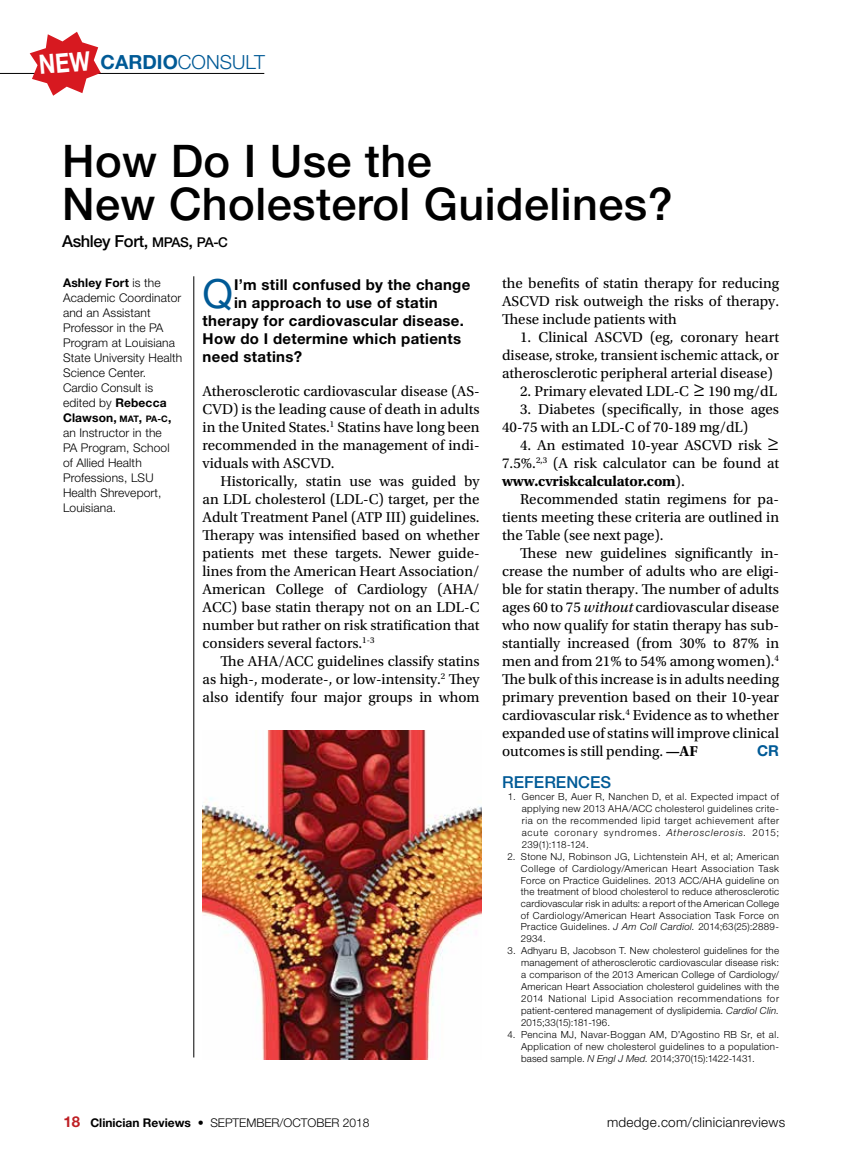
<style>
.page{position:relative;width:851px;height:1161px;background:#fff}
.page>*{position:absolute;margin:0;border:0;box-sizing:border-box;transform-origin:0 0}
.t1{font:500 45px/43.5px "Helvetica Neue LT Std";letter-spacing:.01em;color:#000}
.t2{font:40.2px "Helvetica Neue LT Std";color:#005a96}
.t3{font:300 19.5px "Helvetica Neue LT Std";color:#005a96}
.t4{font:500 16.5px "Helvetica Neue LT Std";letter-spacing:-.025em;color:#000}
.t5{font:500 16.5px "Helvetica Neue LT Std";color:#005a96}
.t6{font:15px/18px "Utopia Std";color:#000;text-align:justify}
.t7{font:700 15px "Helvetica Neue LT Std";letter-spacing:.02em;color:#000}
.t8{font:700 15px "Helvetica Neue LT Std";color:#005a96}
.t9{font:300 13.5px "Helvetica Neue LT Std";letter-spacing:.02em;color:#000}
.t10{font:300 12px/15px "Helvetica Neue LT Std";letter-spacing:.01em;color:#000}
.t11{font:300 9.75px/12px "Helvetica Neue LT Std";letter-spacing:.025em;color:#000;text-align:justify}
.s1{font-weight:700}
.s2{font-size:13.5px}
.s3{font-weight:700;font-size:9px}
.s4{font-size:21px}
.s5{font-style:italic}
.s6{font-weight:700;font-size:15px;color:#be1f24}
</style>
<div class="page">
<hr style="left:0;top:73px;width:264px;height:1px;background:#000">
<hr style="left:193px;top:276px;width:1px;height:782px;background:#000">
<img style="left:202px;top:730px;width:279px;height:329px">
<svg style="left:30px;top:32px;width:71px;height:64px"></svg>
<h3 class="t3" style="left:101px;top:51px;width:166px"><span class="s1">CARDIO</span>CONSULT</h3>
<h1 class="t1" style="left:62px;top:138px;width:612px">How Do I Use the<br>New Cholesterol Guidelines?</h1>
<p class="t4" style="left:62px;top:231px;width:167px">Ashley Fort, <span class="s2">MPAS</span>, <span class="s2">PA-C</span></p>
<p class="t10" style="left:63px;top:275px;width:121px"><span class="s1">Ashley Fort</span> is the<br>Academic Coordinator and an Assistant<br>Professor in the PA<br>Program at Louisiana<br>State University Health<br>Science Center.<br>Cardio Consult is edited by <span class="s1">Rebecca<br>Clawson,</span> <span class="s3">MAT</span><span class="s1">,</span> <span class="s3">PA-C</span><span class="s1">, </span>an Instructor in the<br>PA Program, School of Allied Health<br>Professions, LSU<br>Health Shreveport,<br>Louisiana.</p>
<h2 class="t2" style="left:202px;top:270px;width:32px">Q</h2>
<p class="t7" style="left:234px;top:276px;width:238px">I’m still confused by the change</p>
<p class="t7" style="left:234px;top:294px;width:205px">in approach to use of statin</p>
<p class="t7" style="left:202px;top:312px;width:263px">therapy for cardiovascular disease.</p>
<p class="t7" style="left:202px;top:330px;width:260px">How do I determine which patients</p>
<p class="t7" style="left:202px;top:348px;width:101px">need statins?</p>
<p class="t6" style="left:202px;top:382px;width:278px">Atherosclerotic cardiovascular disease (AS-CVD) is the leading cause of death in adults in the United States.<sup>1</sup> Statins have long been recommended in the management of indi&shy;viduals with ASCVD.</p>
<p class="t6" style="left:202px;top:472px;width:278px;text-indent:18px">Historically, statin use was guided by an LDL cholesterol (LDL-C) target, per the Adult Treatment Panel (ATP III) guidelines.<br>Therapy was intensified based on whether patients met these targets. Newer guide&shy;lines from the American Heart Association/ American College of Cardiology (AHA/ ACC) base statin therapy not on an LDL-C number but rather on risk stratification that considers several factors.<sup>1-3</sup></p>
<p class="t6" style="left:202px;top:652px;width:278px;text-indent:18px">The AHA/ACC guidelines classify statins as high-, moderate-, or low-intensity.<sup>2</sup> They also identify four major groups in whom</p>
<p class="t6" style="left:502px;top:274px;width:278px">the benefits of statin therapy for reducing ASCVD risk outweigh the risks of therapy.<br>These include patients with</p>
<p class="t6" style="left:502px;top:328px;width:278px;text-indent:18px">1. Clinical ASCVD (eg, coronary heart disease, stroke, transient ischemic attack, or atherosclerotic peripheral arterial disease)</p>
<p class="t6" style="left:520px;top:382px;width:258px">2. Primary elevated LDL-C <span class="s4">≥</span> 190 mg/dL</p>
<p class="t6" style="left:502px;top:400px;width:278px;text-indent:18px">3. Diabetes (specifically, in those ages<br>40-75 with an LDL-C of 70-189 mg/dL)</p>
<p class="t6" style="left:502px;top:436px;width:278px;text-indent:18px">4. An estimated 10-year ASCVD risk <span class="s4">≥ </span>7.5%.<sup>2,3</sup> (A risk calculator can be found at <span class="s1">www.cvriskcalculator.com</span>).</p>
<p class="t6" style="left:502px;top:490px;width:278px;text-indent:18px">Recommended statin regimens for pa&shy;tients meeting these criteria are outlined in the Table (see next page).</p>
<p class="t6" style="left:502px;top:544px;width:278px;text-indent:18px">These new guidelines significantly in&shy;crease the number of adults who are eligi&shy;ble for statin therapy. The number of adults ages 60 to 75 <span class="s5">without</span> cardiovascular disease who now qualify for statin therapy has sub&shy;stantially increased (from 30% to 87% in men and from 21% to 54% among women).<sup>4<br></sup>The bulk of this increase is in adults needing primary prevention based on their 10-year cardiovascular risk.<sup>4</sup> Evidence as to whether expanded use of statins will improve clinical outcomes is still pending. <span class="s1">—AF</span></p>
<p class="t8" style="left:757px;top:741px;width:23px">CR</p>
<p class="t5" style="left:502px;top:773px;width:111px">REFERENCES</p>
<p class="t11" style="left:521px;top:791px;width:259px;text-indent:-14px">1. Gencer B, Auer R, Nanchen D, et al. Expected impact of applying new 2013 AHA/ACC cholesterol guidelines crite&shy;ria on the recommended lipid target achievement after acute coronary syndromes. <span class="s5">Atherosclerosis.</span> 2015; 239(1):118-124.</p>
<p class="t11" style="left:521px;top:851px;width:260px;text-indent:-13px">2. Stone NJ, Robinson JG, Lichtenstein AH, et al; American College of Cardiology/American Heart Association Task Force on Practice Guidelines. 2013 ACC/AHA guideline on the treatment of blood cholesterol to reduce atherosclerotic cardiovascular risk in adults: a report of the American College of Cardiology/American Heart Association Task Force on Practice Guidelines. <span class="s5">J Am Coll Cardiol.</span> 2014;63(25):2889- 2934.</p>
<p class="t11" style="left:521px;top:944px;width:259px;text-indent:-14px">3. Adhyaru B, Jacobson T. New cholesterol guidelines for the management of atherosclerotic cardiovascular disease risk: a comparison of the 2013 American College of Cardiology/ American Heart Association cholesterol guidelines with the 2014 National Lipid Association recommendations for patient-centered management of dyslipidemia. <span class="s5">Cardiol Clin.<br></span>2015;33(15):181-196.</p>
<p class="t11" style="left:521px;top:1029px;width:259px;text-indent:-13px">4. Pencina MJ, Navar-Boggan AM, D’Agostino RB Sr, et al.<br>Application of new cholesterol guidelines to a population&shy;based sample. <span class="s5">N Engl J Med.</span> 2014;370(15):1422-1431.</p>
<p class="t10" style="left:64px;top:1115px;width:307px"><span class="s6">18</span> <span class="s1">Clinician Reviews •</span> SEPTEMBER/OCTOBER 2018</p>
<p class="t9" style="left:607px;top:1114px;width:180px">mdedge.com/clinicianreviews</p>
</div>
